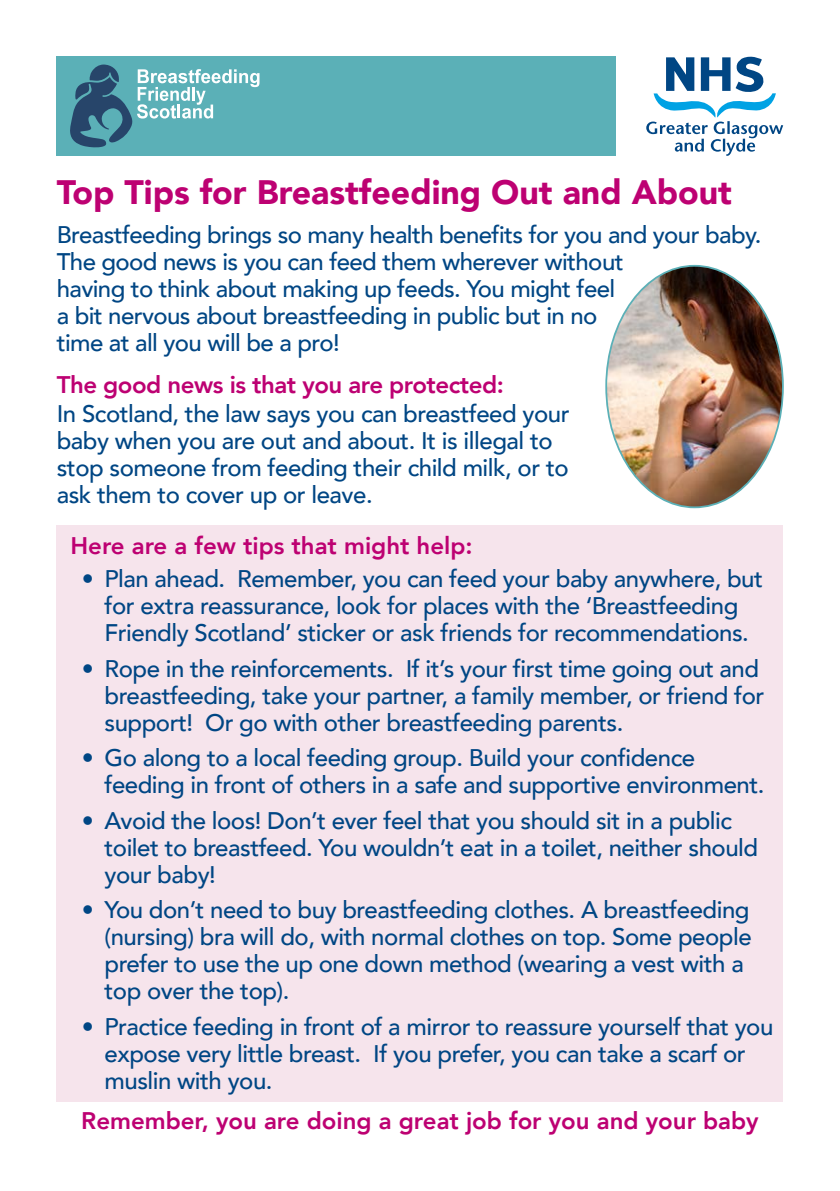
<style>
.page{position:relative;width:840px;height:1191px;background:#fff}
.page>*{position:absolute;margin:0;border:0;box-sizing:border-box;transform-origin:0 0}
.t1{font:900 33.8px "Avenir";color:#bd0172}
.t2{font:500 24px/27px "Avenir";letter-spacing:-.02em;color:#004684}
.t3{font:800 24px "Avenir";color:#bd0172}
.t4{font:800 24px "Avenir";letter-spacing:-.02em;color:#bd0172}
</style>
<div class="page">
<div style="left:57px;top:57px;width:558px;height:99px;background:#5bb0b7"></div>
<svg style="left:70px;top:65px;width:189px;height:82px"></svg>
<div style="left:57px;top:525px;width:725px;height:576px;background:#f6e4ec"></div>
<svg style="left:646px;top:56px;width:136px;height:100px"></svg>
<img style="left:607px;top:266px;width:175px;height:241px">
<h1 class="t1" style="left:57px;top:163px;width:676px">Top Tips for Breastfeeding Out and About</h1>
<p class="t2" style="left:57px;top:219px;width:705px">Breastfeeding brings so many health benefits for you and your baby.<br>The good news is you can feed them wherever without<br>having to think about making up feeds. You might feel<br>a bit nervous about breastfeeding in public but in no<br>time at all you will be a pro!</p>
<p class="t4" style="left:57px;top:365px;width:448px">The good news is that you are protected:</p>
<p class="t2" style="left:57px;top:399px;width:514px">In Scotland, the law says you can breastfeed your baby when you are out and about. It is illegal to stop someone from feeding their child milk, or to ask them to cover up or leave.</p>
<p class="t3" style="left:70px;top:527px;width:403px">Here are a few tips that might help:</p>
<p class="t2" style="left:82px;top:564px;width:682px;text-align:center">• Plan ahead. Remember, you can feed your baby anywhere, but for extra reassurance, look for places with the ‘Breastfeeding<br>Friendly Scotland’ sticker or ask friends for recommendations.</p>
<p class="t2" style="left:104px;top:653px;width:661px;text-indent:-23px">• Rope in the reinforcements. If it’s your first time going out and breastfeeding, take your partner, a family member, or friend for support! Or go with other breastfeeding parents.</p>
<p class="t2" style="left:104px;top:743px;width:661px;text-indent:-23px">• Go along to a local feeding group. Build your confidence feeding in front of others in a safe and supportive environment.</p>
<p class="t2" style="left:104px;top:805px;width:655px;text-indent:-23px">• Avoid the loos! Don’t ever feel that you should sit in a public toilet to breastfeed. You wouldn’t eat in a toilet, neither should your baby!</p>
<p class="t2" style="left:104px;top:895px;width:648px;text-indent:-23px">• You don’t need to buy breastfeeding clothes. A breastfeeding (nursing) bra will do, with normal clothes on top. Some people prefer to use the up one down method (wearing a vest with a top over the top).</p>
<p class="t2" style="left:104px;top:1011px;width:670px;text-indent:-23px">• Practice feeding in front of a mirror to reassure yourself that you expose very little breast. If you prefer, you can take a scarf or muslin with you.</p>
<p class="t3" style="left:81px;top:1102px;width:678px">Remember, you are doing a great job for you and your baby</p>
</div>
